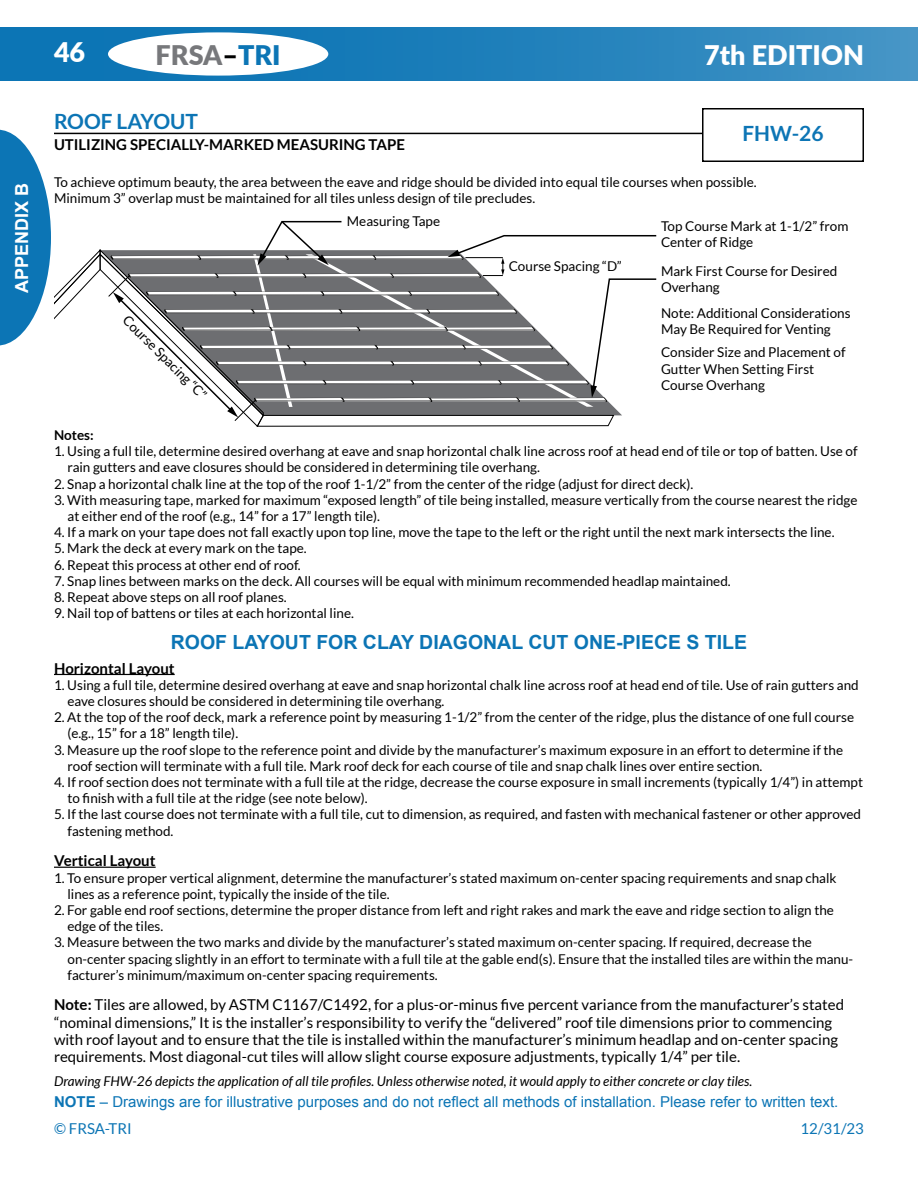
<style>
.page{position:relative;width:918px;height:1188px;background:#fff}
.page>*{position:absolute;margin:0;border:0;box-sizing:border-box;transform-origin:0 0}
.t1{font:900 27px "Lato";color:#fff}
.t2{font:900 27px "Lato";color:#77787b}
.t3{font:700 21px "Lato";color:#0c75b5}
.t4{font:700 19.5px "Arial";color:#0c75b5}
.t5{font:700 18px "Arial";color:#fff}
.t6{font:15px/17.2px "Lato";color:#000}
.t7{font:15px "Arial";color:#0c75b5}
.t8{font:700 15px "Lato";color:#000}
.t9{font:15px "Lato";color:#0c75b5}
.t10{font:13.5px/16.2px "Lato";color:#000}
.t11{font:italic 13.5px "Lato";color:#000}
.t12{font:700 13.5px "Lato";color:#000}
.s1{color:#000}
.s2{color:#0c75b5}
.s3{font-weight:700}
</style>
<div class="page">
<div style="left:0;top:27px;width:918px;height:54px;background:linear-gradient(to right,#026fb2,#3e91c4)"></div>
<div style="left:108px;top:32px;width:220px;height:44px;background:#fff;border-radius:50%"></div>
<hr style="left:54px;top:133px;width:648px;height:1px;background:#000">
<div style="left:702px;top:108px;width:162px;height:54px;border:2px solid #000"></div>
<svg style="left:0;top:130px;width:658px;height:297px"></svg>
<hr style="left:54px;top:674px;width:121px;height:1px;background:#000">
<hr style="left:54px;top:867px;width:102px;height:1px;background:#000">
<h3 class="t5" style="left:10px;top:293px;width:112px;rotate:-90deg">APPENDIX B</h3>
<h1 class="t1" style="left:54px;top:32px;width:33px">46</h1>
<h1 class="t2" style="left:156px;top:35px;width:126px">FRSA<span class="s1">–</span><span class="s2">TRI</span></h1>
<h2 class="t3" style="left:54px;top:109px;width:145px">ROOF LAYOUT</h2>
<p class="t8" style="left:54px;top:136px;width:353px">UTILIZING SPECIALLY-MARKED MEASURING TAPE</p>
<h1 class="t1" style="left:704px;top:35px;width:161px">7th EDITION</h1>
<h2 class="t3" style="left:742px;top:121px;width:83px">FHW‑26</h2>
<p class="t10" style="left:54px;top:174px;width:704px">To achieve optimum beauty, the area between the eave and ridge should be divided into equal tile courses when possible.<br>Minimum 3” overlap must be maintained for all tiles unless design of tile precludes.</p>
<p class="t10" style="left:131px;top:312px;width:114px;rotate:45deg">Course Spacing “C”</p>
<p class="t10" style="left:347px;top:213px;width:95px">Measuring Tape</p>
<p class="t10" style="left:661px;top:218px;width:189px">Top Course Mark at 1-1/2” from<br>Center of Ridge</p>
<p class="t10" style="left:509px;top:258px;width:115px">Course Spacing “D”</p>
<p class="t10" style="left:661px;top:263px;width:178px">Mark First Course for Desired<br>Overhang</p>
<p class="t10" style="left:661px;top:305px;width:191px">Note: Additional Considerations<br>May Be Required for Venting</p>
<p class="t10" style="left:661px;top:344px;width:186px">Consider Size and Placement of<br>Gutter When Setting First<br>Course Overhang</p>
<p class="t12" style="left:54px;top:427px;width:41px">Notes:</p>
<p class="t10" style="left:68px;top:443px;width:792px;text-indent:-14px">1. Using a full tile, determine desired overhang at eave and snap horizontal chalk line across roof at head end of tile or top of batten. Use of rain gutters and eave closures should be considered in determining tile overhang.</p>
<p class="t10" style="left:54px;top:476px;width:641px">2. Snap a horizontal chalk line at the top of the roof 1-1/2” from the center of the ridge (adjust for direct deck).</p>
<p class="t10" style="left:68px;top:492px;width:792px;text-indent:-14px">3. With measuring tape, marked for maximum “exposed length” of tile being installed, measure vertically from the course nearest the ridge at either end of the roof (e.g., 14” for a 17” length tile).</p>
<p class="t10" style="left:54px;top:524px;width:782px">4. If a mark on your tape does not fall exactly upon top line, move the tape to the left or the right until the next mark intersects the line.</p>
<p class="t10" style="left:54px;top:540px;width:254px">5. Mark the deck at every mark on the tape.</p>
<p class="t10" style="left:54px;top:557px;width:248px">6. Repeat this process at other end of roof.</p>
<p class="t10" style="left:54px;top:573px;width:678px">7. Snap lines between marks on the deck. All courses will be equal with minimum recommended headlap maintained.</p>
<p class="t10" style="left:54px;top:589px;width:234px">8. Repeat above steps on all roof planes.</p>
<p class="t10" style="left:54px;top:605px;width:301px">9. Nail top of battens or tiles at each horizontal line.</p>
<h3 class="t4" style="left:171px;top:629px;width:578px">ROOF LAYOUT FOR CLAY DIAGONAL CUT ONE-PIECE S TILE</h3>
<p class="t8" style="left:54px;top:660px;width:122px">Horizontal Layout</p>
<p class="t10" style="left:68px;top:677px;width:793px;text-indent:-14px">1. Using a full tile, determine desired overhang at eave and snap horizontal chalk line across roof at head end of tile. Use of rain gutters and eave closures should be considered in determining tile overhang.</p>
<p class="t10" style="left:68px;top:709px;width:788px;text-indent:-14px">2. At the top of the roof deck, mark a reference point by measuring 1-1/2” from the center of the ridge, plus the distance of one full course (e.g., 15” for a 18” length tile).</p>
<p class="t10" style="left:68px;top:742px;width:777px;text-indent:-14px">3. Measure up the roof slope to the reference point and divide by the manufacturer’s maximum exposure in an effort to determine if the roof section will terminate with a full tile. Mark roof deck for each course of tile and snap chalk lines over entire section.</p>
<p class="t10" style="left:68px;top:774px;width:797px;text-indent:-14px">4. If roof section does not terminate with a full tile at the ridge, decrease the course exposure in small increments (typically 1/4”) in attempt to finish with a full tile at the ridge (see note below).</p>
<p class="t10" style="left:68px;top:806px;width:795px;text-indent:-14px">5. If the last course does not terminate with a full tile, cut to dimension, as required, and fasten with mechanical fastener or other approved fastening method.</p>
<p class="t8" style="left:54px;top:852px;width:103px">Vertical Layout</p>
<p class="t10" style="left:68px;top:869px;width:771px;text-indent:-14px">1. To ensure proper vertical alignment, determine the manufacturer’s stated maximum on-center spacing requirements and snap chalk lines as a reference point, typically the inside of the tile.</p>
<p class="t10" style="left:68px;top:902px;width:768px;text-indent:-14px">2. For gable end roof sections, determine the proper distance from left and right rakes and mark the eave and ridge section to align the edge of the tiles.</p>
<p class="t10" style="left:68px;top:934px;width:787px;text-indent:-14px">3. Measure between the two marks and divide by the manufacturer’s stated maximum on-center spacing. If required, decrease the on-center spacing slightly in an effort to terminate with a full tile at the gable end(s). Ensure that the installed tiles are within the manu&shy;facturer’s minimum/maximum on-center spacing requirements.</p>
<p class="t6" style="left:54px;top:996px;width:792px"><span class="s3">Note:</span> Tiles are allowed, by ASTM C1167/C1492, for a plus-or-minus five percent variance from the manufacturer’s stated “nominal dimensions,” It is the installer’s responsibility to verify the “delivered” roof tile dimensions prior to commencing with roof layout and to ensure that the tile is installed within the manufacturer’s minimum headlap and on-center spacing requirements. Most diagonal-cut tiles will allow slight course exposure adjustments, typically 1/4” per tile.</p>
<p class="t11" style="left:54px;top:1074px;width:700px">Drawing FHW‑26 depicts the application of all tile profiles. Unless otherwise noted, it would apply to either concrete or clay tiles.</p>
<p class="t7" style="left:54px;top:1092px;width:786px"><span class="s3">NOTE</span> – Drawings are for illustrative purposes and do not reflect all methods of installation. Please refer to written text.</p>
<p class="t9" style="left:54px;top:1120px;width:79px">© FRSA-TRI</p>
<p class="t9" style="left:801px;top:1120px;width:65px">12/31/23</p>
</div>
